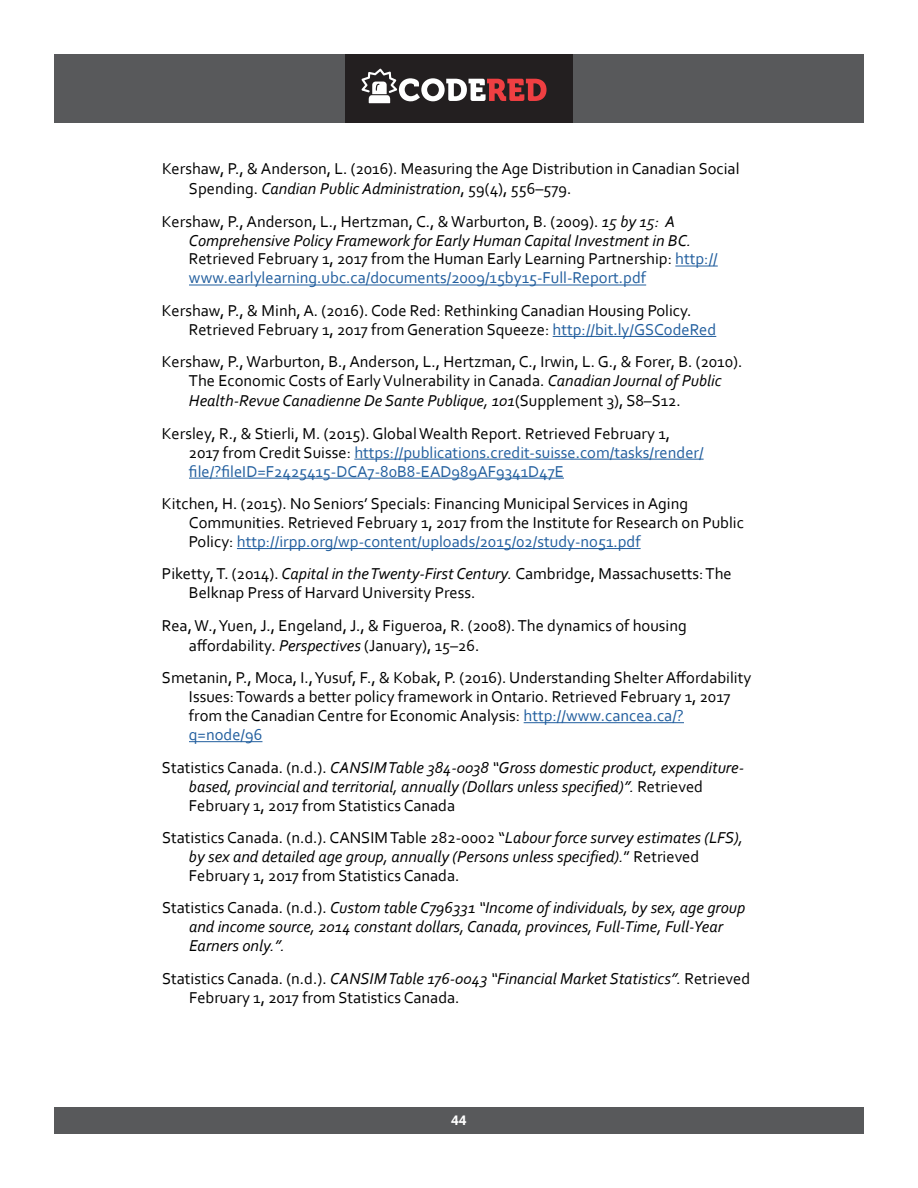
<style>
.page{position:relative;width:918px;height:1188px;background:#fff}
.page>*{position:absolute;margin:0;border:0;box-sizing:border-box;transform-origin:0 0}
.t1{font:18.15px "Museo 900";color:#000}
.t2{font:16.5px/18.9px "Corbel";color:#000}
.t3{font:italic 16.5px/19px "Corbel";color:#000}
.t4{font:16.5px/18.9px "Corbel";color:#215e9e}
.t5{font:italic 16.5px/19px "Corbel";color:#000}
.t6{font:700 13.5px "Ebrima";color:#fff}
.s1{font-style:italic}
.s2{color:#215e9e}
.s3{color:#000}
.s4{font-style:normal}
</style>
<div class="page">
<div style="left:54px;top:54px;width:810px;height:69px;background:#58595b"></div>
<div style="left:345px;top:54px;width:228px;height:69px;background:#231f20"></div>
<svg style="left:361px;top:69px;width:185px;height:34px"></svg>
<div style="left:54px;top:1107px;width:810px;height:27px;background:#58595b"></div>
<hr style="left:675px;top:266px;width:43px;height:1px;background:#215e9e">
<hr style="left:189px;top:285px;width:457px;height:1px;background:#215e9e">
<hr style="left:553px;top:336px;width:163px;height:1px;background:#215e9e">
<hr style="left:354px;top:459px;width:350px;height:1px;background:#215e9e">
<hr style="left:189px;top:478px;width:375px;height:1px;background:#215e9e">
<hr style="left:237px;top:548px;width:404px;height:1px;background:#215e9e">
<hr style="left:524px;top:722px;width:160px;height:1px;background:#215e9e">
<hr style="left:189px;top:741px;width:73px;height:1px;background:#215e9e">
<p class="t2" style="left:189px;top:158px;width:552px;line-height:19.8px;text-indent:-27px">Kershaw, P., &amp; Anderson, L. (2016). Measuring the Age Distribution in Canadian Social<br>Spending. <span class="s1">Candian Public Administration</span>, 59(4), 556–579.</p>
<p class="t2" style="left:189px;top:211px;width:530px;text-indent:-27px">Kershaw, P., Anderson, L., Hertzman, C., &amp; Warburton, B. (2009). <span class="s1">15 by 15: A Comprehensive Policy Framework for Early Human Capital Investment in BC.<br></span>Retrieved February 1, 2017 from the Human Early Learning Partnership: <span class="s2">http:// www.earlylearning.ubc.ca/documents/2009/15by15-Full-Report.pdf</span></p>
<p class="t2" style="left:189px;top:301px;width:529px;text-indent:-27px">Kershaw, P., &amp; Minh, A. (2016). Code Red: Rethinking Canadian Housing Policy.<br>Retrieved February 1, 2017 from Generation Squeeze: <span class="s2">http://bit.ly/GSCodeRed</span></p>
<p class="t2" style="left:189px;top:352px;width:555px;line-height:19.4px;text-indent:-27px">Kershaw, P., Warburton, B., Anderson, L., Hertzman, C., Irwin, L. G., &amp; Forer, B. (2010).<br>The Economic Costs of Early Vulnerability in Canada. <span class="s1">Canadian Journal of Public<br>Health-Revue Canadienne De Sante Publique, 101</span>(Supplement 3), S8–S12.</p>
<p class="t4" style="left:189px;top:423px;width:516px;text-indent:-27px"><span class="s3">Kersley, R., &amp; Stierli, M. (2015). Global Wealth Report. Retrieved February 1,<br>2017 from Credit Suisse:</span> https://publications.credit-suisse.com/tasks/render/ file/?fileID=F2425415-DCA7-80B8-EAD989AF9341D47E</p>
<p class="t2" style="left:189px;top:494px;width:557px;text-indent:-27px">Kitchen, H. (2015). No Seniors’ Specials: Financing Municipal Services in Aging<br>Communities. Retrieved February 1, 2017 from the Institute for Research on Public<br>Policy: <span class="s2">http://irpp.org/wp-content/uploads/2015/02/study-no51.pdf</span></p>
<p class="t2" style="left:189px;top:564px;width:544px;text-indent:-27px">Piketty, T. (2014). <span class="s1">Capital in the Twenty-First Century.</span> Cambridge, Massachusetts: The<br>Belknap Press of Harvard University Press.</p>
<p class="t2" style="left:189px;top:615px;width:499px;line-height:19.8px;text-indent:-27px">Rea, W., Yuen, J., Engeland, J., &amp; Figueroa, R. (2008). The dynamics of housing affordability. <span class="s1">Perspectives</span> (January), 15–26.</p>
<p class="t2" style="left:189px;top:668px;width:564px;text-indent:-27px">Smetanin, P., Moca, I., Yusuf, F., &amp; Kobak, P. (2016). Understanding Shelter Affordability Issues: Towards a better policy framework in Ontario. Retrieved February 1, 2017 from the Canadian Centre for Economic Analysis: <span class="s2">http://www.cancea.ca/? q=node/96</span></p>
<p class="t3" style="left:189px;top:757px;width:557px;text-indent:-27px"><span class="s4">Statistics Canada. (n.d.).</span> CANSIM Table 384-0038 “Gross domestic product, expenditure&shy;based, provincial and territorial, annually (Dollars unless specified)”. <span class="s4">Retrieved<br>February 1, 2017 from Statistics Canada</span></p>
<p class="t5" style="left:189px;top:828px;width:556px;text-indent:-27px"><span class="s4">Statistics Canada. (n.d.). CANSIM Table 282-0002 “</span>Labour force survey estimates (LFS), by sex and detailed age group, annually (Persons unless specified).<span class="s4">” Retrieved<br>February 1, 2017 from Statistics Canada.</span></p>
<p class="t3" style="left:189px;top:898px;width:558px;text-indent:-27px"><span class="s4">Statistics Canada. (n.d.).</span> Custom table C796331 “Income of individuals, by sex, age group and income source, 2014 constant dollars, Canada, provinces, Full-Time, Full-Year<br>Earners only.”.</p>
<p class="t2" style="left:189px;top:968px;width:563px;text-indent:-27px">Statistics Canada. (n.d.). <span class="s1">CANSIM Table 176-0043 “Financial Market Statistics”.</span> Retrieved<br>February 1, 2017 from Statistics Canada.</p>
<p class="t1" style="left:345px;top:222px;width:98px">Museo 900</p>
<p class="t6" style="left:451px;top:1111px;width:17px">44</p>
</div>
